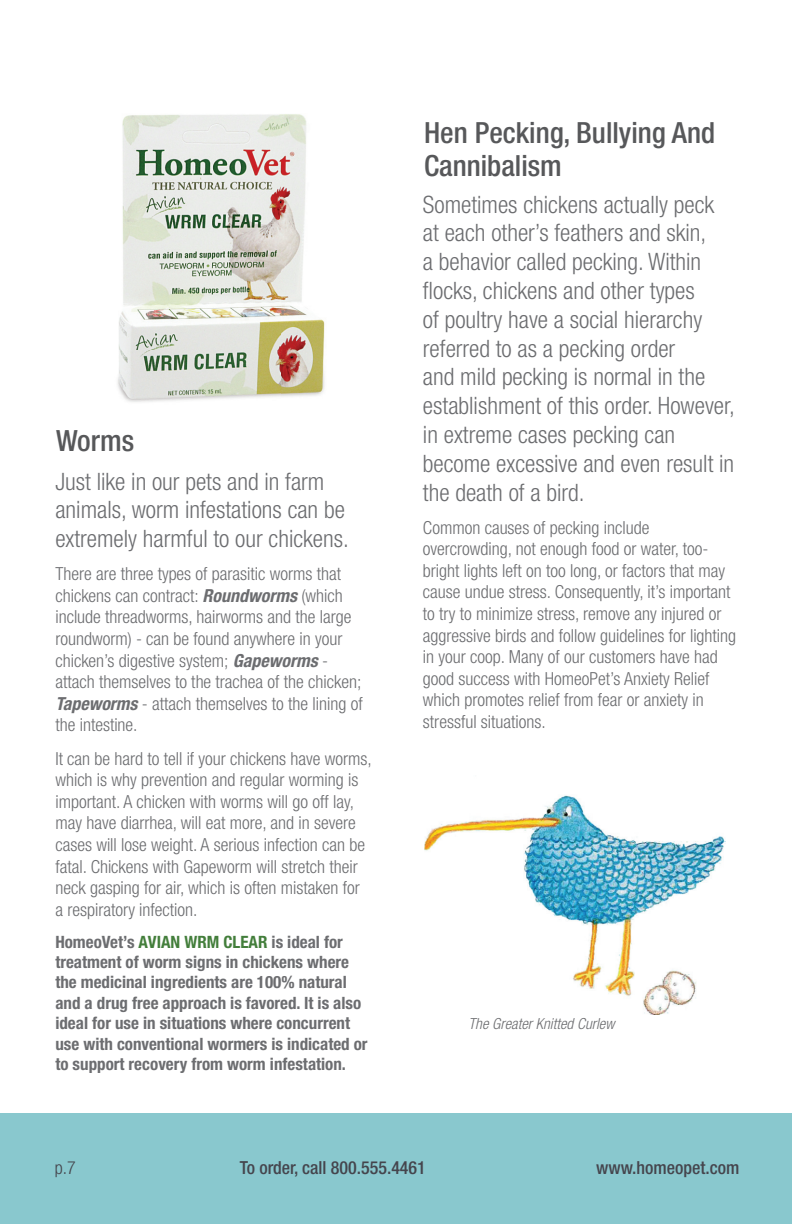
<style>
.page{position:relative;width:792px;height:1224px;background:#fff}
.page>*{position:absolute;margin:0;border:0;box-sizing:border-box;transform-origin:0 0}
.t1{font:500 condensed 29.2px/33.2px "Helvetica Neue LT Std";color:#57585a}
.t2{font:300 condensed 24px/28.8px "Helvetica Neue LT Std";color:#6c6d70}
.t3{font:300 condensed 18px/21.6px "Helvetica Neue LT Std";color:#6c6d70}
.t4{font:500 condensed 18px "Helvetica Neue LT Std";color:#45454d}
.t5{font:300 condensed 18px "Helvetica Neue LT Std";color:#45454d}
.t6{font:700 condensed 17px/20.4px "Helvetica Neue LT Std";color:#6c6d70}
.t7{font:italic 300 condensed 15.2px "Helvetica Neue LT Std";color:#6c6d70}
.s1{font-weight:700;font-style:italic}
.s2{color:#437e3b}
</style>
<div class="page">
<div style="left:0;top:1113px;width:792px;height:111px;background:#89c8ce"></div>
<img style="left:424px;top:795px;width:301px;height:220px">
<img style="left:117px;top:114px;width:208px;height:288px">
<h1 class="t1" style="left:56px;top:424px;width:80px">Worms</h1>
<h2 class="t2" style="left:55px;top:467px;width:295px">Just like in our pets and in farm animals, worm infestations can be extremely harmful to our chickens.</h2>
<p class="t3" style="left:55px;top:563px;width:309px">There are three types of parasitic worms that chickens can contract: <span class="s1">Roundworms</span> (which include threadworms, hairworms and the large roundworm) - can be found anywhere in your chicken’s digestive system; <span class="s1">Gapeworms</span> - attach themselves to the trachea of the chicken; <span class="s1">Tapeworms</span> - attach themselves to the lining of the intestine.</p>
<p class="t3" style="left:55px;top:747px;width:318px">It can be hard to tell if your chickens have worms, which is why prevention and regular worming is important. A chicken with worms will go off lay, may have diarrhea, will eat more, and in severe cases will lose weight. A serious infection can be fatal. Chickens with Gapeworm will stretch their neck gasping for air, which is often mistaken for a respiratory infection.</p>
<p class="t6" style="left:55px;top:931px;width:314px">HomeoVet’s <span class="s2">AVIAN WRM CLEAR</span> is ideal for treatment of worm signs in chickens where the medicinal ingredients are 100% natural and a drug free approach is favored. It is also ideal for use in situations where concurrent use with conventional wormers is indicated or to support recovery from worm infestation.</p>
<h1 class="t1" style="left:424px;top:116px;width:293px">Hen Pecking, Bullying And<br>Cannibalism</h1>
<p class="t2" style="left:423px;top:189px;width:313px">Sometimes chickens actually peck at each other’s feathers and skin,<br>a behavior called pecking. Within flocks, chickens and other types<br>of poultry have a social hierarchy referred to as a pecking order<br>and mild pecking is normal in the establishment of this order. However, in extreme cases pecking can become excessive and even result in the death of a bird.</p>
<p class="t3" style="left:423px;top:516px;width:315px">Common causes of pecking include overcrowding, not enough food or water, too&shy;bright lights left on too long, or factors that may cause undue stress. Consequently, it’s important to try to minimize stress, remove any injured or aggressive birds and follow guidelines for lighting in your coop. Many of our customers have had good success with HomeoPet’s Anxiety Relief which promotes relief from fear or anxiety in stressful situations.</p>
<p class="t7" style="left:469px;top:1015px;width:147px">The Greater Knitted Curlew</p>
<p class="t5" style="left:55px;top:1157px;width:22px">p.7</p>
<p class="t4" style="left:240px;top:1156px;width:188px">To order, call 800.555.4461</p>
<p class="t4" style="left:596px;top:1156px;width:145px">www.homeopet.com</p>
</div>
